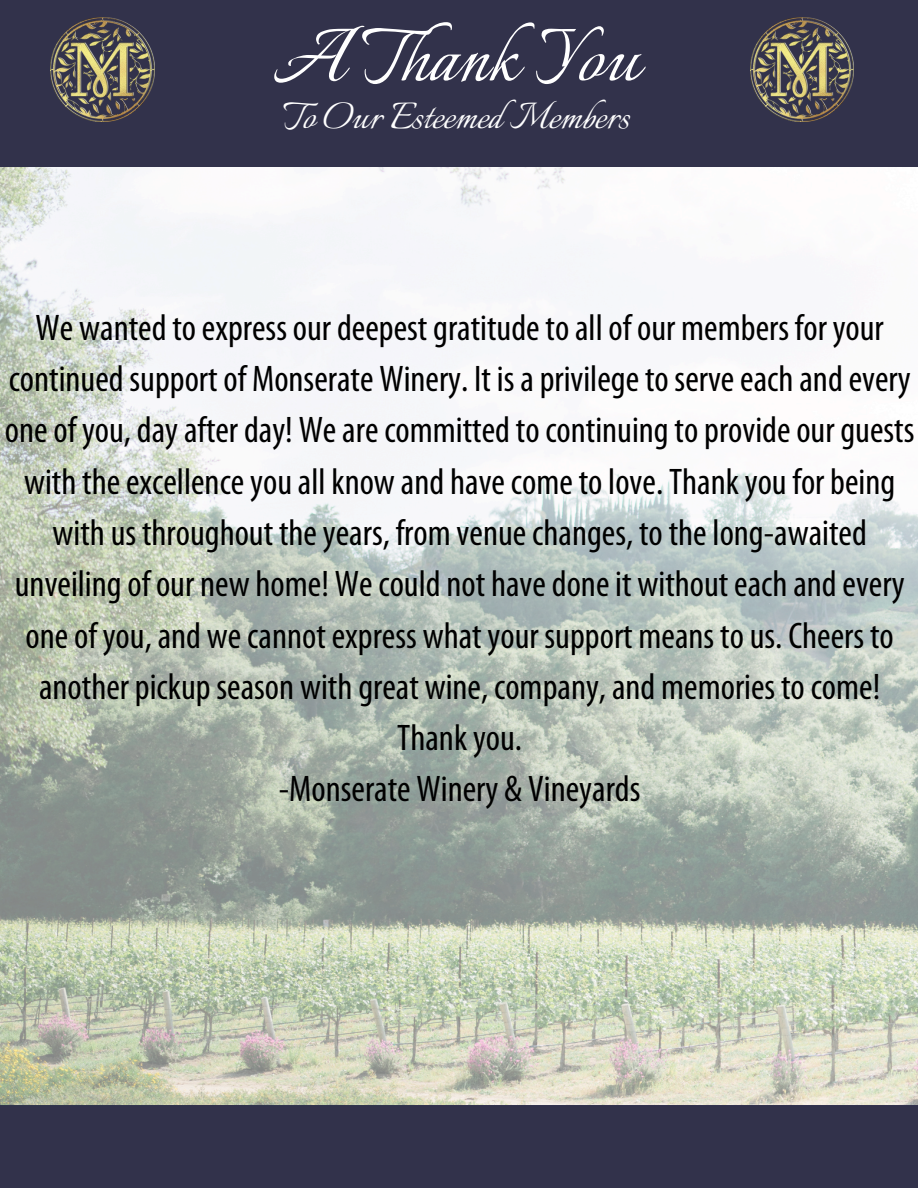
<style>
.page{position:relative;width:918px;height:1188px;background:#fff}
.page>*{position:absolute;margin:0;border:0;box-sizing:border-box;transform-origin:0 0}
.t1{font:94.65px "Italianno";color:#fff}
.t2{font:46.5px "Italianno";color:#fff}
.t3{font:condensed 37.2px/51.3px "Myriad Pro";color:#000;text-align:center}
</style>
<div class="page">
<img style="left:0;top:0;width:918px;height:1188px">
<img style="left:51px;top:18px;width:103px;height:103px">
<img style="left:750px;top:18px;width:104px;height:103px">
<p class="t1" style="left:272px;top:5px;width:370px">A Thank You</p>
<p class="t2" style="left:283px;top:91px;width:348px">To Our Esteemed Members</p>
<p class="t3" style="left:5px;top:305px;width:911px">We wanted to express our deepest gratitude to all of our members for your continued support of Monserate Winery. It is a privilege to serve each and every one of you, day after day! We are committed to continuing to provide our guests with the excellence you all know and have come to love. Thank you for being with us throughout the years, from venue changes, to the long-awaited unveiling of our new home! We could not have done it without each and every one of you, and we cannot express what your support means to us. Cheers to another pickup season with great wine, company, and memories to come!</p>
<p class="t3" style="left:397px;top:715px;width:126px">Thank you.</p>
<p class="t3" style="left:279px;top:767px;width:363px">-Monserate Winery &amp; Vineyards</p>
</div>
